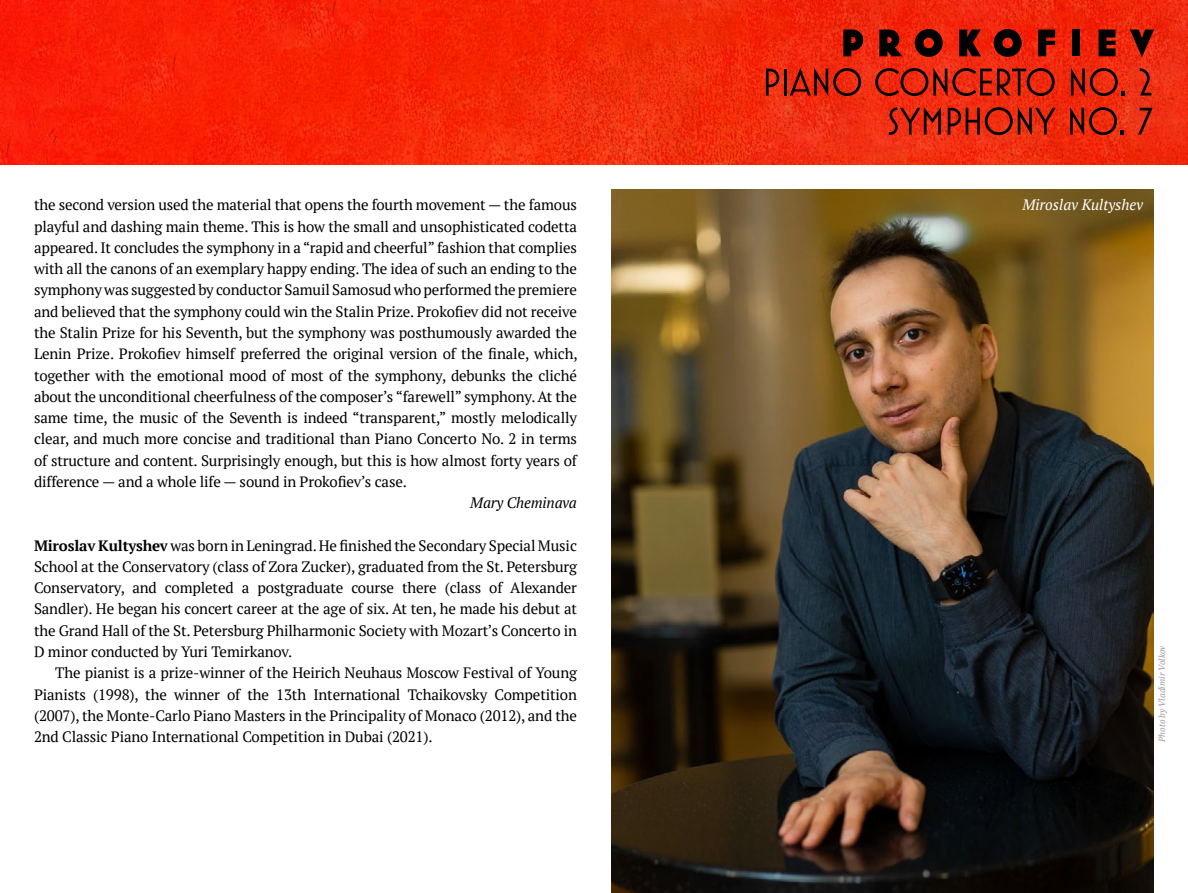
<style>
.page{position:relative;width:1188px;height:893px;background:#fff}
.page>*{position:absolute;margin:0;border:0;box-sizing:border-box;transform-origin:0 0}
.t1{font:15px/21.3px "PT Serif";letter-spacing:-.01em;color:#000;text-align:justify}
.t2{font:italic 15px "PT Serif";color:#fff}
.t3{font:italic 15px "PT Serif";letter-spacing:-.01em;color:#000}
.t4{font:italic 9px "PT Serif";color:#9c9c9d}
.s1{font-weight:700}
</style>
<div class="page">
<img style="left:0;top:0;width:1188px;height:164px">
<img style="left:611px;top:189px;width:543px;height:704px">
<svg style="left:843px;top:30px;width:20px;height:26px"></svg>
<svg style="left:879px;top:30px;width:23px;height:26px"></svg>
<svg style="left:915px;top:29px;width:28px;height:28px"></svg>
<svg style="left:959px;top:30px;width:22px;height:26px"></svg>
<svg style="left:994px;top:29px;width:28px;height:28px"></svg>
<svg style="left:1038px;top:30px;width:17px;height:26px"></svg>
<div style="left:1072px;top:30px;width:8px;height:26px;background:#000"></div>
<svg style="left:1099px;top:30px;width:16px;height:26px"></svg>
<svg style="left:1130px;top:30px;width:24px;height:27px"></svg>
<svg style="left:766px;top:69px;width:13px;height:26px"></svg>
<hr style="left:784px;top:69px;width:2px;height:26px;background:#000">
<svg style="left:790px;top:68px;width:71px;height:28px;background:#ad1d0a"></svg>
<svg style="left:875px;top:68px;width:180px;height:28px;background:#af1f0c"></svg>
<svg style="left:1071px;top:68px;width:54px;height:28px;background:#ad1f0a"></svg>
<svg style="left:1140px;top:68px;width:11px;height:27px"></svg>
<svg style="left:889px;top:107px;width:52px;height:28px"></svg>
<svg style="left:948px;top:107px;width:108px;height:28px;background:#ae210b"></svg>
<svg style="left:1070px;top:107px;width:54px;height:28px;background:#ad2009"></svg>
<svg style="left:1138px;top:108px;width:15px;height:27px"></svg>
<p class="t1" style="left:34px;top:194px;width:545px">the second version used the material that opens the fourth movement — the famous playful and dashing main theme. This is how the small and unsophisticated codetta appeared. It concludes the symphony in a “rapid and cheerful” fashion that complies with all the canons of an exemplary happy ending. The idea of such an ending to the symphony was suggested by conductor Samuil Samosud who performed the premiere and believed that the symphony could win the Stalin Prize. Prokofiev did not receive the Stalin Prize for his Seventh, but the symphony was posthumously awarded the Lenin Prize. Prokofiev himself preferred the original version of the finale, which, together with the emotional mood of most of the symphony, debunks the cliché about the unconditional cheerfulness of the composer’s “farewell” symphony. At the same time, the music of the Seventh is indeed “transparent,” mostly melodically clear, and much more concise and traditional than Piano Concerto No. 2 in terms of structure and content. Surprisingly enough, but this is how almost forty years of difference — and a whole life — sound in Prokofiev’s case.</p>
<p class="t3" style="left:470px;top:493px;width:108px">Mary Cheminava</p>
<p class="t1" style="left:34px;top:534px;width:544px"><span class="s1">Miroslav Kultyshev</span> was born in Leningrad. He finished the Secondary Special Music School at the Conservatory (class of Zora Zucker), graduated from the St. Petersburg Conservatory, and completed a postgraduate course there (class of Alexander Sandler). He began his concert career at the age of six. At ten, he made his debut at the Grand Hall of the St. Petersburg Philharmonic Society with Mozart’s Concerto in D minor conducted by Yuri Temirkanov.</p>
<p class="t1" style="left:34px;top:662px;width:544px;text-indent:21px">The pianist is a prize-winner of the Heirich Neuhaus Moscow Festival of Young Pianists (1998), the winner of the 13th International Tchaikovsky Competition (2007), the Monte-Carlo Piano Masters in the Principality of Monaco (2012), and the 2nd Classic Piano International Competition in Dubai (2021).</p>
<p class="t2" style="left:1023px;top:195px;width:122px">Miroslav Kultyshev</p>
<p class="t4" style="left:1156px;top:742px;width:98px;rotate:-90deg">Photo by Vladimir Volkov</p>
</div>
